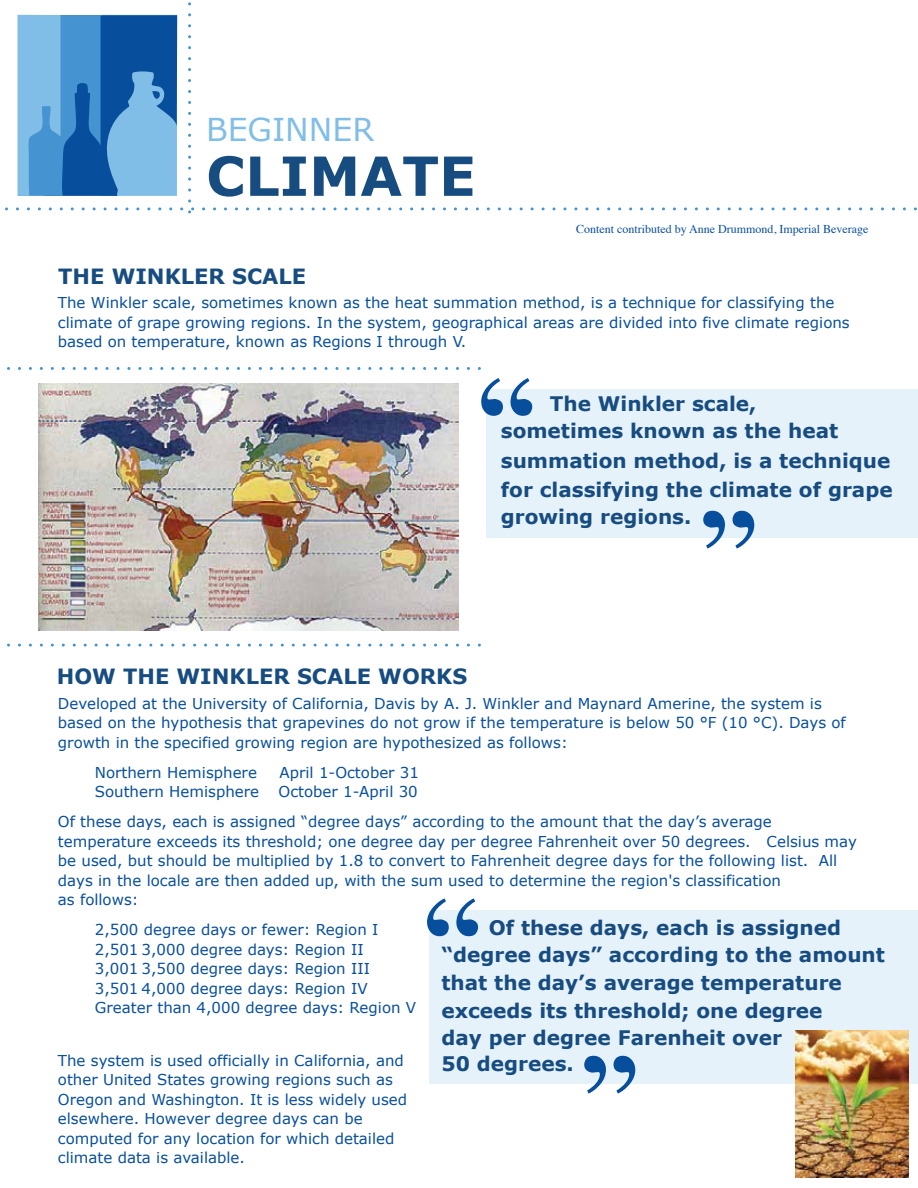
<style>
.page{position:relative;width:918px;height:1188px;background:#fff}
.page>*{position:absolute;margin:0;border:0;box-sizing:border-box;transform-origin:0 0}
.t1{font:700 54px "Verdana";color:#174c81}
.t2{font:31.5px "Verdana";color:#80bee8}
.t3{font:700 21px "Verdana";color:#174c81}
.t4{font:700 20.1px/27.8px "Verdana";color:#174c81}
.t5{font:15px/19.5px "Verdana";color:#074e9d}
.t6{font:12px "Times";color:#074e9d}
</style>
<div class="page">
<div style="left:486px;top:389px;width:432px;height:149px;background:#e6f2fa"></div>
<div style="left:429px;top:910px;width:489px;height:174px;background:#e6f2fa"></div>
<svg style="left:5px;top:2px;width:912px;height:210px"></svg>
<img style="left:39px;top:383px;width:419px;height:247px">
<svg style="left:7px;top:367px;width:474px;height:3px"></svg>
<svg style="left:7px;top:644px;width:474px;height:3px"></svg>
<img style="left:795px;top:1031px;width:114px;height:146px">
<svg style="left:481px;top:378px;width:51px;height:38px"></svg>
<svg style="left:427px;top:898px;width:51px;height:38px"></svg>
<svg style="left:703px;top:511px;width:51px;height:38px"></svg>
<svg style="left:584px;top:1056px;width:51px;height:38px"></svg>
<h2 class="t2" style="left:206px;top:110px;width:170px">BEGINNER</h2>
<h1 class="t1" style="left:206px;top:141px;width:271px">CLIMATE</h1>
<h3 class="t3" style="left:58px;top:263px;width:250px">THE WINKLER SCALE</h3>
<p class="t6" style="left:576px;top:218px;width:294px">Content contributed by Anne Drummond, Imperial Beverage</p>
<p class="t5" style="left:58px;top:293px;width:793px">The Winkler scale, sometimes known as the heat summation method, is a technique for classifying the climate of grape growing regions. In the system, geographical areas are divided into five climate regions based on temperature, known as Regions I through V.</p>
<h3 class="t4" style="left:501px;top:390px;width:339px;text-indent:49px">The Winkler scale, sometimes known as the heat</h3>
<h3 class="t4" style="left:501px;top:446px;width:393px;line-height:29px">summation method, is a technique for classifying the climate of grape</h3>
<h3 class="t4" style="left:501px;top:503px;width:192px">growing regions.</h3>
<h3 class="t3" style="left:57px;top:662px;width:412px">HOW THE WINKLER SCALE WORKS</h3>
<p class="t5" style="left:58px;top:694px;width:789px">Developed at the University of California, Davis by A. J. Winkler and Maynard Amerine, the system is based on the hypothesis that grapevines do not grow if the temperature is below 50 °F (10 °C). Days of growth in the specified growing region are hypothesized as follows:</p>
<p class="t5" style="left:95px;top:763px;width:164px">Northern Hemisphere</p>
<p class="t5" style="left:280px;top:763px;width:141px">April 1-October 31</p>
<p class="t5" style="left:95px;top:782px;width:166px">Southern Hemisphere</p>
<p class="t5" style="left:58px;top:777px;width:715px;line-height:30px;text-indent:221px">October 1-April 30<br>Of these days, each is assigned “degree days” according to the amount that the day’s average</p>
<p class="t5" style="left:58px;top:832px;width:801px">temperature exceeds its threshold; one degree day per degree Fahrenheit over 50 degrees. Celsius may be used, but should be multiplied by 1.8 to convert to Fahrenheit degree days for the following list. All days in the locale are then added up, with the sum used to determine the region's classification<br>as follows:</p>
<p class="t5" style="left:95px;top:920px;width:323px">2,500 degree days or fewer: Region I 2,501 3,000 degree days: Region II<br>3,001 3,500 degree days: Region III 3,501 4,000 degree days: Region IV Greater than 4,000 degree days: Region V</p>
<h3 class="t4" style="left:441px;top:914px;width:445px;line-height:27.2px;text-align:center">Of these days, each is assigned “degree days” according to the amount</h3>
<h3 class="t4" style="left:441px;top:969px;width:402px">that the day’s average temperature exceeds its threshold; one degree</h3>
<p class="t5" style="left:58px;top:1051px;width:351px">The system is used officially in California, and other United States growing regions such as Oregon and Washington. It is less widely used elsewhere. However degree days can be computed for any location for which detailed climate data is available.</p>
<h3 class="t4" style="left:441px;top:1024px;width:342px;line-height:26.5px">day per degree Farenheit over<br>50 degrees.</h3>
</div>
